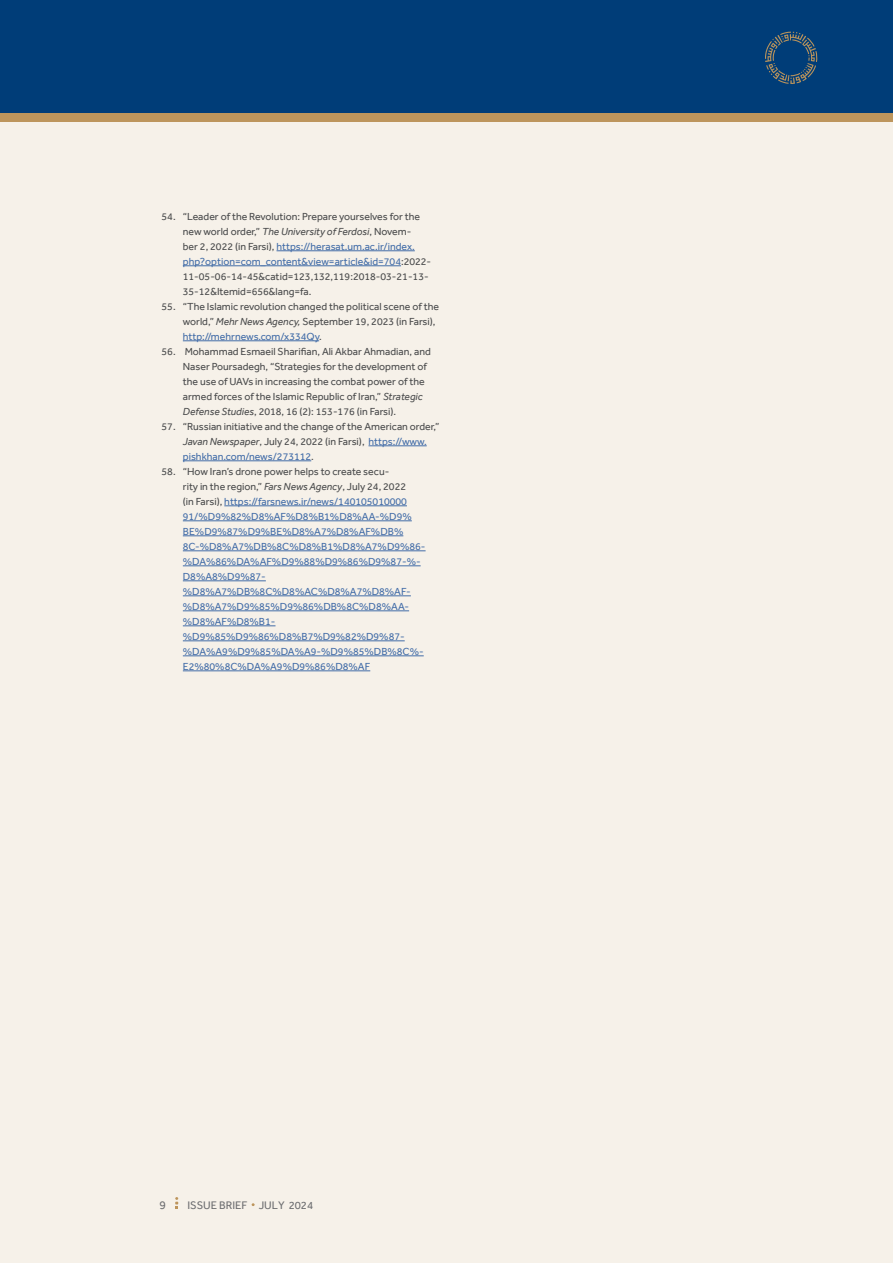
<style>
.page{position:relative;width:893px;height:1263px;background:#fff}
.page>*{position:absolute;margin:0;border:0;box-sizing:border-box;transform-origin:0 0}
.t1{font:12px "Effra";color:#6c6d70}
.t2{font:11.25px "Effra";color:#6c6d70}
.t3{font:10.5px/15px "Effra";color:#4b4c4d}
.t4{font:10.5px/15px "Effra";color:#436da8}
.s1{font-style:italic}
.s2{color:#436da8}
.s3{color:#4b4c4d}
.s4{font-style:italic;color:#4b4c4d}
</style>
<div class="page">
<div style="left:0;top:0;width:893px;height:122px;background:#003d78"></div>
<svg style="left:765px;top:32px;width:52px;height:52px"></svg>
<div style="left:0;top:113px;width:893px;height:9px;background:#bd955c"></div>
<div style="left:0;top:122px;width:893px;height:1141px;background:#f6f1e9"></div>
<hr style="left:276px;top:250px;width:139px;height:1px;background:#436da8">
<hr style="left:183px;top:265px;width:218px;height:1px;background:#436da8">
<hr style="left:183px;top:340px;width:136px;height:1px;background:#436da8">
<hr style="left:368px;top:445px;width:59px;height:1px;background:#436da8">
<hr style="left:183px;top:460px;width:128px;height:1px;background:#436da8">
<hr style="left:224px;top:505px;width:183px;height:1px;background:#436da8">
<hr style="left:183px;top:520px;width:229px;height:1px;background:#436da8">
<hr style="left:183px;top:535px;width:220px;height:1px;background:#436da8">
<hr style="left:183px;top:550px;width:243px;height:1px;background:#436da8">
<hr style="left:183px;top:565px;width:238px;height:1px;background:#436da8">
<hr style="left:183px;top:580px;width:83px;height:1px;background:#436da8">
<hr style="left:183px;top:595px;width:228px;height:1px;background:#436da8">
<hr style="left:183px;top:610px;width:226px;height:1px;background:#436da8">
<hr style="left:183px;top:625px;width:92px;height:1px;background:#436da8">
<hr style="left:183px;top:640px;width:222px;height:1px;background:#436da8">
<hr style="left:183px;top:655px;width:241px;height:1px;background:#436da8">
<hr style="left:183px;top:670px;width:187px;height:1px;background:#436da8">
<svg style="left:175px;top:1197px;width:3px;height:12px"></svg>
<p class="t3" style="left:183px;top:209px;width:250px;text-indent:-21px">54. “Leader of the Revolution: Prepare yourselves for the new world order,” <span class="s1">The University of Ferdosi</span>, Novem-<br>ber 2, 2022 (in Farsi), <span class="s2">https://herasat.um.ac.ir/index. php?option=com_content&amp;view=article&amp;id=704</span>:2022- 11-05-06-14-45&amp;catid=123,132,119:2018-03-21-13- 35-12&amp;Itemid=656&amp;lang=fa.</p>
<p class="t3" style="left:183px;top:299px;width:258px;text-indent:-21px">55. “The Islamic revolution changed the political scene of the world,” <span class="s1">Mehr News Agency,</span> September 19, 2023 (in Farsi), <span class="s2">http://mehrnews.com/x334Qy</span>.</p>
<p class="t3" style="left:183px;top:344px;width:249px;text-indent:-21px">56. Mohammad Esmaeil Sharifian, Ali Akbar Ahmadian, and Naser Poursadegh, “Strategies for the development of the use of UAVs in increasing the combat power of the armed forces of the Islamic Republic of Iran,” <span class="s1">Strategic Defense Studies</span>, 2018, 16 (2): 153-176 (in Farsi).</p>
<p class="t3" style="left:183px;top:419px;width:258px;text-indent:-21px">57. “Russian initiative and the change of the American order,”<br><span class="s1">Javan Newspaper</span>, July 24, 2022 (in Farsi), <span class="s2">https://www. pishkhan.com/news/273112</span>.</p>
<p class="t4" style="left:183px;top:464px;width:244px;text-indent:-21px"><span class="s3">58. “How Iran’s drone power helps to create secu-<br>rity in the region,”</span> <span class="s4">Fars News Agency</span><span class="s3">, July 24, 2022<br>(in Farsi),</span> https://farsnews.ir/news/140105010000<br>91/%D9%82%D8%AF%D8%B1%D8%AA-%D9% BE%D9%87%D9%BE%D8%A7%D8%AF%DB% 8C-%D8%A7%DB%8C%D8%B1%D8%A7%D9%86- %DA%86%DA%AF%D9%88%D9%86%D9%87-%- D8%A8%D9%87- %D8%A7%DB%8C%D8%AC%D8%A7%D8%AF-%D8%A7%D9%85%D9%86%DB%8C%D8%AA-%D8%AF%D8%B1- %D9%85%D9%86%D8%B7%D9%82%D9%87- %DA%A9%D9%85%DA%A9-%D9%85%DB%8C%- E2%80%8C%DA%A9%D9%86%D8%AF</p>
<p class="t1" style="left:160px;top:1198px;width:8px">9</p>
<p class="t2" style="left:187px;top:1198px;width:127px">ISSUE BRIEF JULY 2024</p>
</div>
